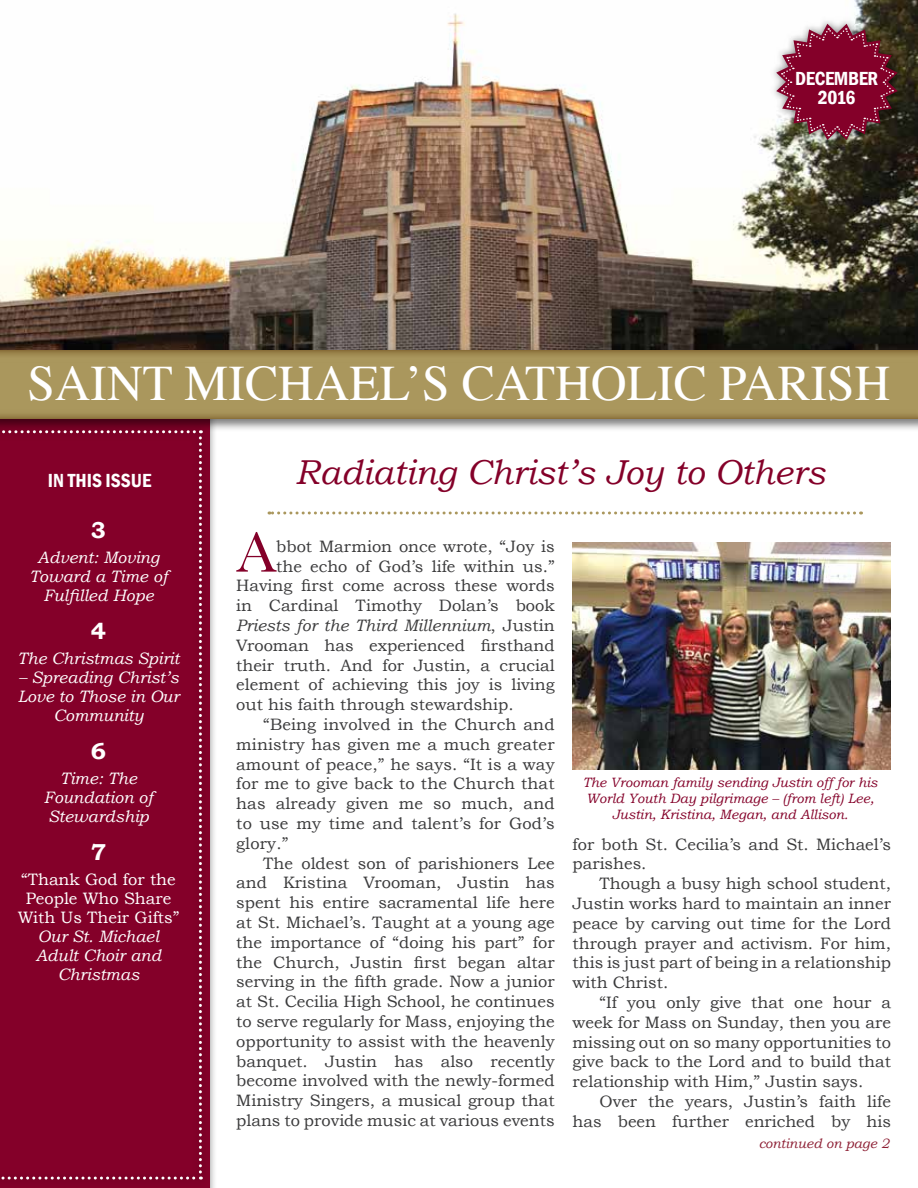
<style>
.page{position:relative;width:918px;height:1188px;background:#fff}
.page>*{position:absolute;margin:0;border:0;box-sizing:border-box;transform-origin:0 0}
.t1{font:59.1px "Baskerville";color:#840029}
.t2{font:49.5px "Times";color:#fff}
.t3{font:italic 34.5px "Bookman Old Style";color:#840029}
.t4{font:700 23.1px "Bookman Old Style";color:#fff}
.t5{font:600 condensed 19.5px/19.5px "Franklin Gothic";letter-spacing:-.02em;color:#fff;text-align:center}
.t6{font:600 condensed 19.5px "Franklin Gothic";color:#fff}
.t7{font:16.5px/19.8px "Bookman Old Style";color:#3b3b3c;text-align:justify}
.t8{font:italic 16.5px/19px "Bookman Old Style";color:#fff;text-align:center}
.t9{font:16.5px/19px "Bookman Old Style";color:#fff;text-align:center}
.t10{font:italic 16.5px "Bookman Old Style";color:#3b3b3c}
.t11{font:italic 13.5px/16.2px "Bookman Old Style";color:#840029;text-align:center}
.t12{font:italic 13.5px "Bookman Old Style";color:#8d1f34}
.s1{font-style:normal}
</style>
<div class="page">
<div style="left:0;top:387px;width:218px;height:801px;background:#000;opacity:.51"></div>
<img style="left:0;top:0;width:918px;height:346px">
<div style="left:0;top:346px;width:918px;height:86px;background:#000;opacity:.51"></div>
<svg style="left:0;top:349px;width:918px;height:72px;background:#a39059"></svg>
<div style="left:769px;top:17px;width:136px;height:130px;background:#000;opacity:.51"></div>
<svg style="left:776px;top:24px;width:122px;height:116px;background:#873148"></svg>
<div style="left:0;top:423px;width:210px;height:764px;background:#000;opacity:.51"></div>
<div style="left:0;top:430px;width:202px;height:750px;background:#840029"></div>
<svg style="left:269px;top:512px;width:586px;height:2px"></svg>
<img style="left:573px;top:542px;width:318px;height:228px">
<p class="t5" style="left:795px;top:68px;width:84px">DECEMBER<br>2016</p>
<h2 class="t2" style="left:27px;top:337px;width:865px">SAINT MICHAEL’S CATHOLIC PARISH</h2>
<p class="t6" style="left:48px;top:467px;width:105px">IN THIS ISSUE</p>
<h3 class="t4" style="left:91px;top:516px;width:17px">3</h3>
<p class="t8" style="left:29px;top:548px;width:140px">Advent: Moving<br>Toward a Time of<br>Fulfilled Hope</p>
<h3 class="t4" style="left:91px;top:617px;width:17px">4</h3>
<p class="t8" style="left:18px;top:649px;width:164px">The Christmas Spirit</p>
<p class="t8" style="left:18px;top:668px;width:163px">– Spreading Christ’s<br>Love to Those in Our<br>Community</p>
<h3 class="t4" style="left:91px;top:737px;width:17px">6</h3>
<p class="t8" style="left:44px;top:769px;width:111px">Time: The<br>Foundation of<br>Stewardship</p>
<h3 class="t4" style="left:91px;top:839px;width:17px">7</h3>
<p class="t9" style="left:18px;top:870px;width:163px">“Thank God for the<br>People Who Share<br>With Us Their Gifts”</p>
<p class="t8" style="left:36px;top:927px;width:127px">Our St. Michael<br>Adult Choir and<br>Christmas</p>
<h3 class="t3" style="left:295px;top:452px;width:531px">Radiating Christ’s Joy to Others</h3>
<h1 class="t1" style="left:236px;top:515px;width:41px">A</h1>
<p class="t7" style="left:276px;top:536px;width:280px">bbot Marmion once wrote, “Joy is</p>
<p class="t7" style="left:276px;top:556px;width:280px">the echo of God’s life within us.”</p>
<p class="t7" style="left:236px;top:576px;width:320px">Having first come across these words</p>
<p class="t7" style="left:236px;top:596px;width:320px">in Cardinal Timothy Dolan’s book</p>
<p class="t10" style="left:236px;top:616px;width:320px">Priests for the Third Millennium<span class="s1">, Justin</span></p>
<p class="t7" style="left:236px;top:635px;width:320px">Vrooman has experienced firsthand</p>
<p class="t7" style="left:236px;top:655px;width:320px">their truth. And for Justin, a crucial</p>
<p class="t7" style="left:236px;top:675px;width:320px">element of achieving this joy is living</p>
<p class="t7" style="left:236px;top:695px;width:279px">out his faith through stewardship.</p>
<p class="t7" style="left:263px;top:714px;width:293px">“Being involved in the Church and</p>
<p class="t7" style="left:236px;top:734px;width:320px">ministry has given me a much greater</p>
<p class="t7" style="left:236px;top:754px;width:320px">amount of peace,” he says. “It is a way</p>
<p class="t7" style="left:236px;top:774px;width:320px">for me to give back to the Church that</p>
<p class="t7" style="left:236px;top:794px;width:320px">has already given me so much, and</p>
<p class="t7" style="left:236px;top:813px;width:320px">to use my time and talent’s for God’s</p>
<p class="t7" style="left:236px;top:833px;width:54px">glory.”</p>
<p class="t7" style="left:263px;top:853px;width:293px">The oldest son of parishioners Lee</p>
<p class="t7" style="left:236px;top:873px;width:320px">and Kristina Vrooman, Justin has</p>
<p class="t7" style="left:236px;top:893px;width:320px">spent his entire sacramental life here</p>
<p class="t7" style="left:236px;top:912px;width:320px">at St. Michael’s. Taught at a young age</p>
<p class="t7" style="left:236px;top:932px;width:320px">the importance of “doing his part” for</p>
<p class="t7" style="left:236px;top:952px;width:320px">the Church, Justin first began altar</p>
<p class="t7" style="left:236px;top:972px;width:320px">serving in the fifth grade. Now a junior</p>
<p class="t7" style="left:236px;top:992px;width:320px">at St. Cecilia High School, he continues</p>
<p class="t7" style="left:236px;top:1011px;width:320px">to serve regularly for Mass, enjoying the</p>
<p class="t7" style="left:236px;top:1031px;width:320px">opportunity to assist with the heavenly</p>
<p class="t7" style="left:236px;top:1051px;width:320px">banquet. Justin has also recently</p>
<p class="t7" style="left:236px;top:1071px;width:320px">become involved with the newly-formed</p>
<p class="t7" style="left:236px;top:1091px;width:320px">Ministry Singers, a musical group that</p>
<p class="t7" style="left:236px;top:1110px;width:320px">plans to provide music at various events</p>
<p class="t11" style="left:583px;top:774px;width:296px">The Vrooman family sending Justin off for his<br>World Youth Day pilgrimage – (from left) Lee,<br>Justin, Kristina, Megan, and Allison.</p>
<p class="t7" style="left:573px;top:834px;width:320px">for both St. Cecilia’s and St. Michael’s parishes.</p>
<p class="t7" style="left:573px;top:874px;width:320px;text-indent:27px">Though a busy high school student, Justin works hard to maintain an inner peace by carving out time for the Lord through prayer and activism. For him, this is just part of being in a relationship with Christ.</p>
<p class="t7" style="left:573px;top:992px;width:320px;text-indent:27px">“If you only give that one hour a week for Mass on Sunday, then you are missing out on so many opportunities to give back to the Lord and to build that relationship with Him,” Justin says.</p>
<p class="t7" style="left:573px;top:1091px;width:320px;text-align:right">Over the years, Justin’s faith life has been further enriched by his</p>
<p class="t12" style="left:759px;top:1136px;width:132px">continued on page 2</p>
</div>
